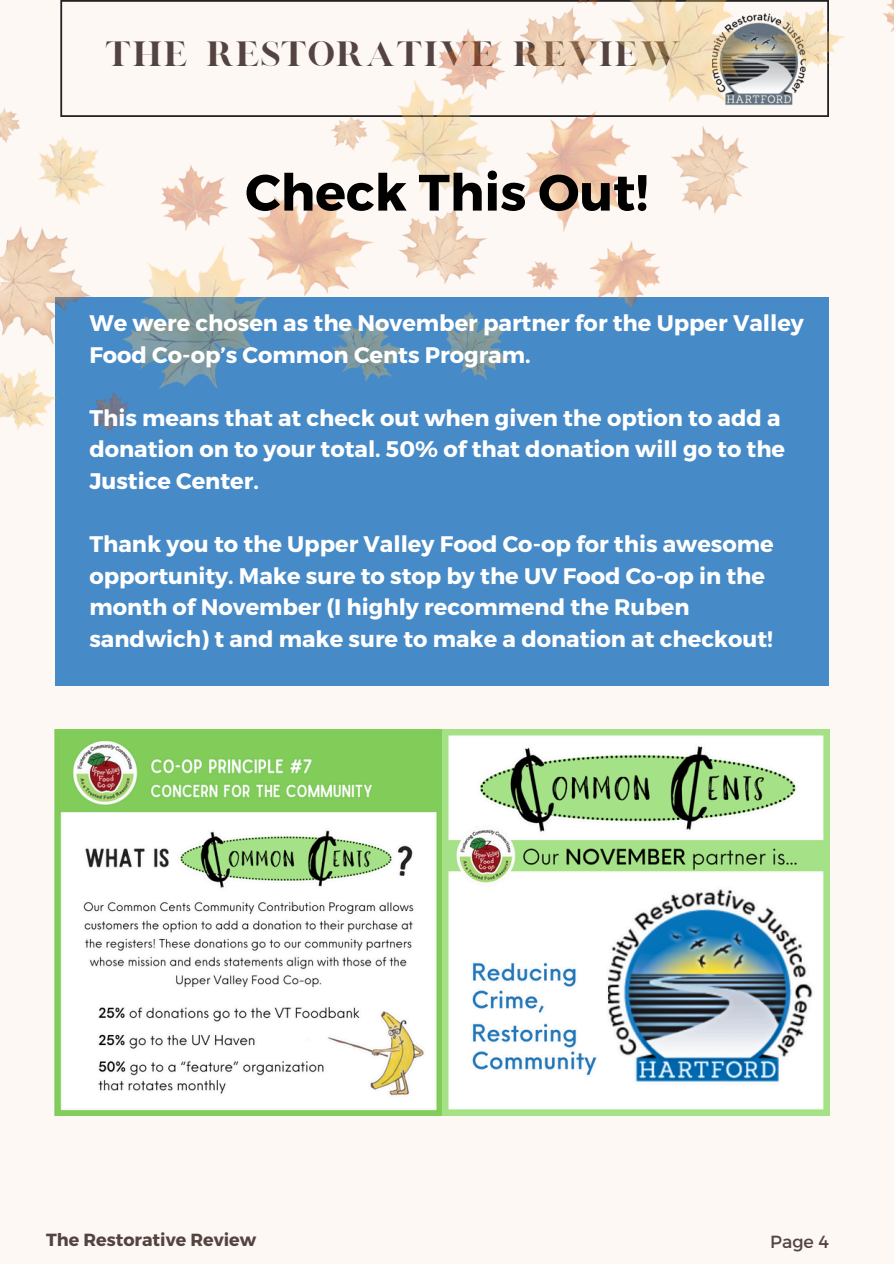
<style>
.page{position:relative;width:894px;height:1264px;background:#fff}
.page>*{position:absolute;margin:0;border:0;box-sizing:border-box;transform-origin:0 0}
.t1{font:700 51px "Montserrat";color:#000}
.t2{font:28.5px "London";color:#544441}
.t3{font:700 22.5px/31.5px "Montserrat";color:#fff}
.t4{font:700 17.55px "Montserrat";color:#544441}
.t5{font:17.55px "Montserrat";color:#544441}
</style>
<div class="page">
<div style="left:0;top:0;width:893px;height:1263px;background:#fdf8f4"></div>
<img style="left:55px;top:729px;width:386px;height:386px">
<img style="left:443px;top:729px;width:385px;height:386px">
<div style="left:55px;top:297px;width:773px;height:389px;background:#468ac7"></div>
<img style="left:0;top:0;width:893px;height:454px">
<p class="t2" style="left:104px;top:35px;width:577px">THE RESTORATIVE REVIEW</p>
<h1 class="t1" style="left:245px;top:159px;width:404px">Check This Out!</h1>
<h3 class="t3" style="left:89px;top:306px;width:716px">We were chosen as the November partner for the Upper Valley<br>Food Co-op’s Common Cents Program.</h3>
<h3 class="t3" style="left:89px;top:401px;width:697px">This means that at check out when given the option to add a donation on to your total. 50% of that donation will go to the<br>Justice Center.</h3>
<h3 class="t3" style="left:89px;top:527px;width:685px">Thank you to the Upper Valley Food Co-op for this awesome opportunity. Make sure to stop by the UV Food Co-op in the month of November (I highly recommend the Ruben sandwich) t and make sure to make a donation at checkout!</h3>
<h2 class="t4" style="left:46px;top:1228px;width:212px">The Restorative Review</h2>
<p class="t5" style="left:770px;top:1230px;width:60px">Page 4</p>
</div>
